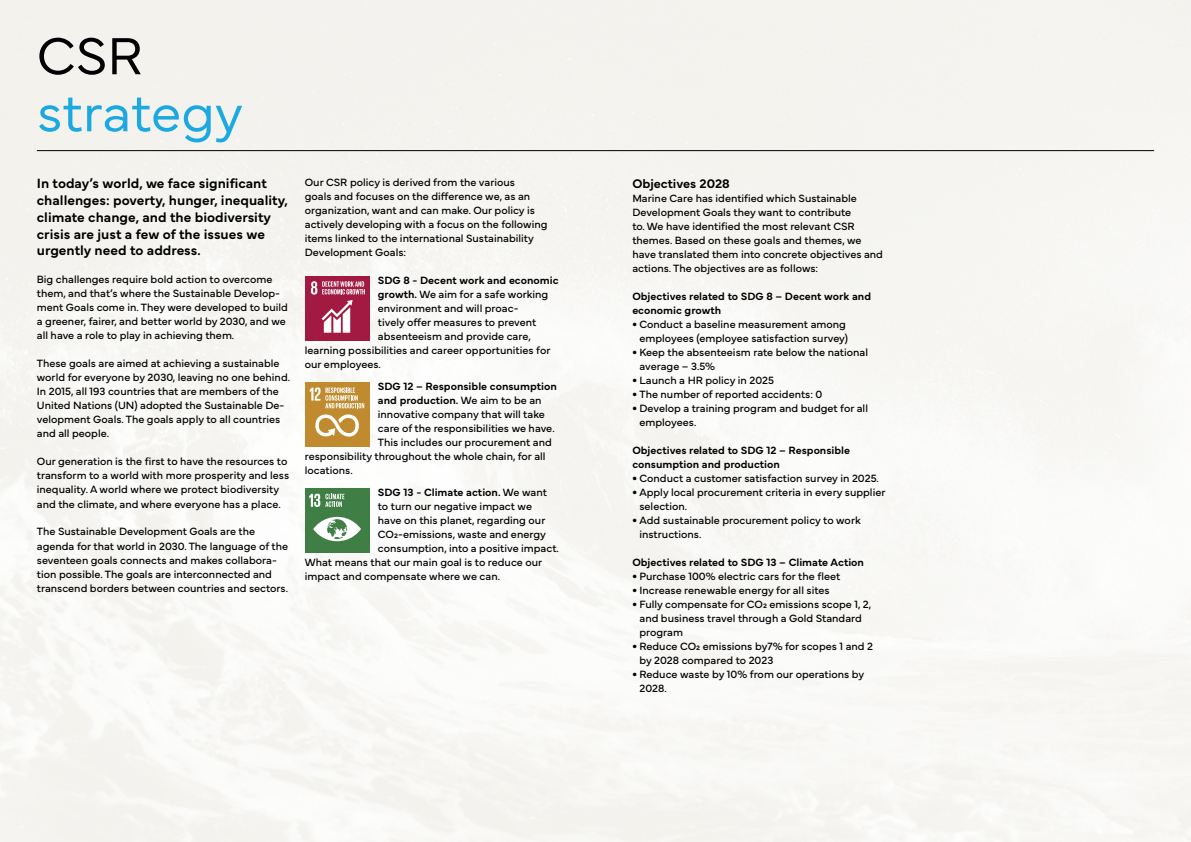
<style>
.page{position:relative;width:1191px;height:842px;background:#f6f6f3}
.page>*{position:absolute;margin:0;border:0;box-sizing:border-box;transform-origin:0 0}
.t1{font:300 54.4px "Mundial";letter-spacing:-.005em;color:#1ca9e1}
.t2{font:300 54.4px "Mundial";color:#000}
.t3{font:600 14px/16.8px "Mundial";color:#000}
.t4{font:600 13px "Mundial";color:#000}
.t5{font:11px/14px "Mundial";color:#000}
.t6{font:600 11px/14px "Mundial";color:#000}
.s1{font-weight:600}
.s2{font-weight:400}
.s3{font-weight:900}
</style>
<div class="page">
<hr style="left:37px;top:150px;width:1117px;height:1px;background:#000">
<div style="left:305px;top:276px;width:64px;height:64px;background:#a21942"></div>
<svg style="left:311px;top:281px;width:54px;height:52px"></svg>
<div style="left:305px;top:382px;width:64px;height:65px;background:#bf8b2e"></div>
<svg style="left:315px;top:414px;width:44px;height:23px"></svg>
<svg style="left:310px;top:387px;width:54px;height:21px"></svg>
<div style="left:305px;top:488px;width:64px;height:65px;background:#3f7e44"></div>
<svg style="left:313px;top:517px;width:48px;height:24px"></svg>
<svg style="left:309px;top:494px;width:35px;height:13px"></svg>
<h1 class="t2" style="left:37px;top:13px;width:107px">CSR</h1>
<h1 class="t1" style="left:37px;top:70px;width:208px">strategy</h1>
<p class="t3" style="left:37px;top:174px;width:253px">In today’s world, we face significant challenges: poverty, hunger, inequality, climate change, and the biodiversity crisis are just a few of the issues we urgently need to address.</p>
<p class="t5" style="left:37px;top:272px;width:253px">Big challenges require bold action to overcome them, and that’s where the Sustainable Develop&shy;ment Goals come in. They were developed to build a greener, fairer, and better world by 2030, and we all have a role to play in achieving them.</p>
<p class="t5" style="left:37px;top:356px;width:255px">These goals are aimed at achieving a sustainable world for everyone by 2030, leaving no one behind.<br>In 2015, all 193 countries that are members of the United Nations (UN) adopted the Sustainable De&shy;velopment Goals. The goals apply to all countries and all people.</p>
<p class="t5" style="left:37px;top:454px;width:254px">Our generation is the first to have the resources to transform to a world with more prosperity and less inequality. A world where we protect biodiversity and the climate, and where everyone has a place.</p>
<p class="t5" style="left:37px;top:524px;width:253px">The Sustainable Development Goals are the agenda for that world in 2030. The language of the seventeen goals connects and makes collabora&shy;tion possible. The goals are interconnected and transcend borders between countries and sectors.</p>
<p class="t5" style="left:305px;top:174px;width:244px">Our CSR policy is derived from the various<br>goals and focuses on the difference we, as an organization, want and can make. Our policy is actively developing with a focus on the following items linked to the international Sustainability Development Goals:</p>
<p class="t6" style="left:378px;top:272px;width:182px">SDG 8 - Decent work and economic</p>
<p class="t5" style="left:378px;top:286px;width:172px"><span class="s1">growth.</span> We aim for a safe working</p>
<p class="t5" style="left:378px;top:300px;width:142px">environment and will proac-</p>
<p class="t5" style="left:378px;top:314px;width:160px">tively offer measures to prevent</p>
<p class="t5" style="left:378px;top:328px;width:154px">absenteeism and provide care,</p>
<p class="t5" style="left:305px;top:342px;width:247px">learning possibilities and career opportunities for</p>
<p class="t5" style="left:305px;top:356px;width:78px">our employees.</p>
<p class="t6" style="left:378px;top:378px;width:180px">SDG 12 – Responsible consumption</p>
<p class="t6" style="left:378px;top:392px;width:165px">and production. <span class="s2">We aim to be an</span></p>
<p class="t5" style="left:378px;top:406px;width:168px">innovative company that will take</p>
<p class="t5" style="left:378px;top:420px;width:178px">care of the responsibilities we have.</p>
<p class="t5" style="left:378px;top:434px;width:175px">This includes our procurement and</p>
<p class="t5" style="left:305px;top:448px;width:242px">responsibility throughout the whole chain, for all</p>
<p class="t5" style="left:305px;top:462px;width:49px">locations.</p>
<p class="t6" style="left:378px;top:484px;width:170px">SDG 13 - Climate action. <span class="s2">We want</span></p>
<p class="t5" style="left:378px;top:498px;width:156px">to turn our negative impact we</p>
<p class="t5" style="left:378px;top:512px;width:169px">have on this planet, regarding our</p>
<p class="t5" style="left:378px;top:526px;width:169px">CO₂-emissions, waste and energy</p>
<p class="t5" style="left:378px;top:540px;width:182px">consumption, into a positive impact.</p>
<p class="t5" style="left:305px;top:554px;width:239px">What means that our main goal is to reduce our</p>
<p class="t5" style="left:305px;top:568px;width:197px">impact and compensate where we can.</p>
<p class="t4" style="left:632px;top:173px;width:99px">Objectives 2028</p>
<p class="t5" style="left:632px;top:190px;width:252px">Marine Care has identified which Sustainable Development Goals they want to contribute<br>to. We have identified the most relevant CSR themes. Based on these goals and themes, we have translated them into concrete objectives and actions. The objectives are as follows:</p>
<p class="t6" style="left:632px;top:288px;width:240px">Objectives related to SDG 8 – Decent work and economic growth</p>
<p class="t5" style="left:632px;top:316px;width:217px;text-align:right"><span class="s3">•</span> Conduct a baseline measurement among employees (employee satisfaction survey)</p>
<p class="t5" style="left:639px;top:344px;width:230px;text-indent:-7px"><span class="s3">•</span> Keep the absenteeism rate below the national average – 3.5%</p>
<p class="t5" style="left:632px;top:372px;width:143px"><span class="s3">•</span> Launch a HR policy in 2025</p>
<p class="t5" style="left:632px;top:386px;width:192px"><span class="s3">•</span> The number of reported accidents: 0</p>
<p class="t5" style="left:639px;top:400px;width:230px;text-indent:-7px"><span class="s3">•</span> Develop a training program and budget for all employees.</p>
<p class="t6" style="left:632px;top:442px;width:219px">Objectives related to SDG 12 – Responsible consumption and production</p>
<p class="t5" style="left:632px;top:470px;width:248px"><span class="s3">•</span> Conduct a customer satisfaction survey in 2025.</p>
<p class="t5" style="left:639px;top:484px;width:248px;text-indent:-7px"><span class="s3">•</span> Apply local procurement criteria in every supplier selection.</p>
<p class="t5" style="left:639px;top:512px;width:223px;text-indent:-7px"><span class="s3">•</span> Add sustainable procurement policy to work instructions.</p>
<p class="t6" style="left:632px;top:554px;width:233px">Objectives related to SDG 13 – Climate Action</p>
<p class="t5" style="left:632px;top:568px;width:209px"><span class="s3">•</span> Purchase 100% electric cars for the fleet</p>
<p class="t5" style="left:632px;top:582px;width:199px"><span class="s3">•</span> Increase renewable energy for all sites</p>
<p class="t5" style="left:639px;top:596px;width:233px;text-indent:-7px"><span class="s3">•</span> Fully compensate for CO₂ emissions scope 1, 2, and business travel through a Gold Standard program</p>
<p class="t5" style="left:639px;top:638px;width:235px;text-indent:-7px"><span class="s3">•</span> Reduce CO₂ emissions by7% for scopes 1 and 2 by 2028 compared to 2023</p>
<p class="t5" style="left:639px;top:666px;width:226px;text-indent:-7px"><span class="s3">•</span> Reduce waste by 10% from our operations by<br>2028.</p>
</div>
